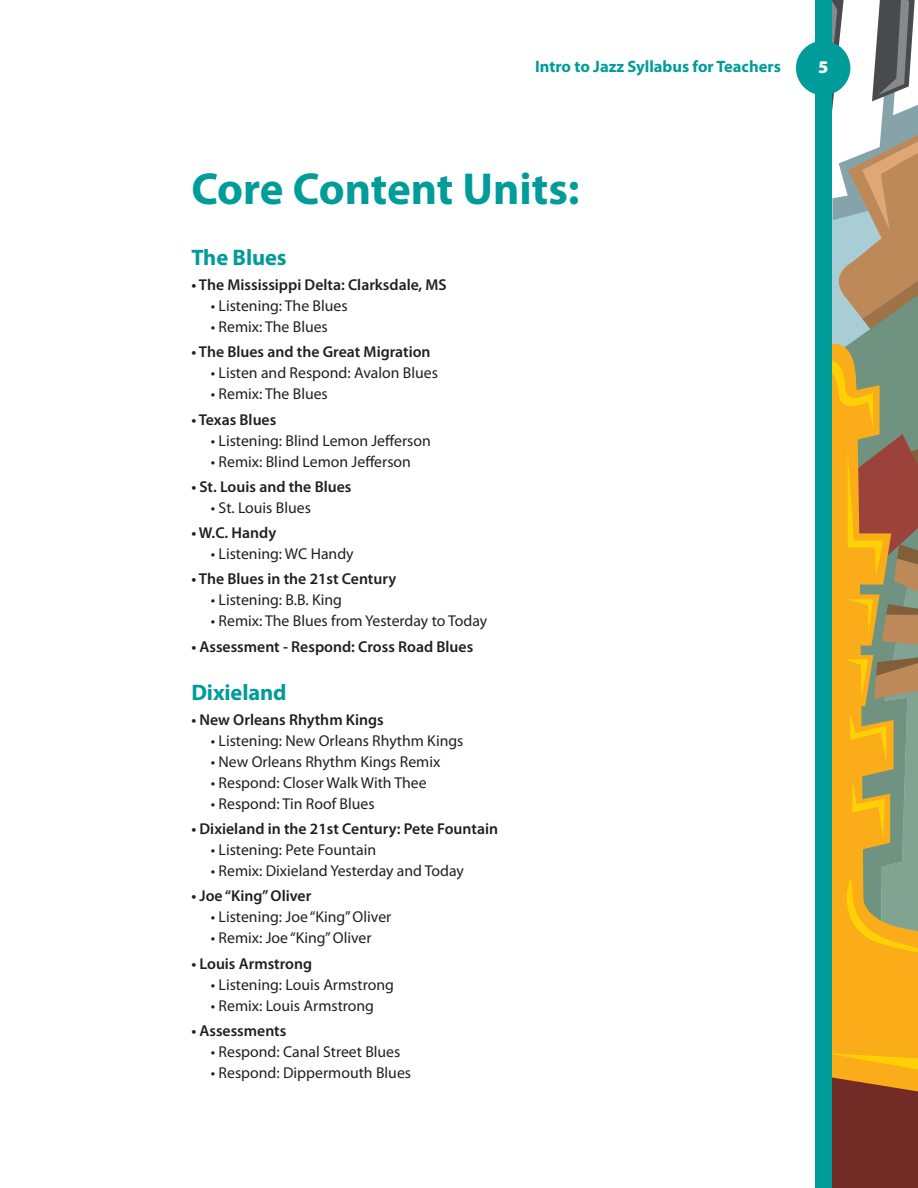
<style>
.page{position:relative;width:918px;height:1188px;background:#fff}
.page>*{position:absolute;margin:0;border:0;box-sizing:border-box;transform-origin:0 0}
.t1{font:700 45px "Myriad Pro";color:#009c99}
.t2{font:700 22.5px "Myriad Pro";letter-spacing:-.005em;color:#009c99}
.t3{font:900 18px "Myriad Pro";color:#fff}
.t4{font:700 16.5px "Myriad Pro";color:#009c99}
.t5{font:15.75px "Myriad Pro";color:#231f20}
.t6{font:600 15.75px "Myriad Pro";color:#231f20}
</style>
<div class="page">
<div style="left:816px;top:0;width:17px;height:1188px;background:#009c99"></div>
<svg style="left:833px;top:0;width:85px;height:1188px;background:#ba9756"></svg>
<div style="left:796px;top:41px;width:54px;height:54px;background:#009c99;border-radius:50%"></div>
<p class="t4" style="left:535px;top:56px;width:247px">Intro to Jazz Syllabus for Teachers</p>
<p class="t3" style="left:818px;top:55px;width:12px">5</p>
<h1 class="t1" style="left:191px;top:159px;width:390px">Core Content Units:</h1>
<h2 class="t2" style="left:191px;top:243px;width:97px">The Blues</h2>
<p class="t6" style="left:191px;top:275px;width:257px">• The Mississippi Delta: Clarksdale, MS</p>
<p class="t5" style="left:211px;top:296px;width:138px">• Listening: The Blues</p>
<p class="t5" style="left:211px;top:317px;width:119px">• Remix: The Blues</p>
<p class="t6" style="left:191px;top:342px;width:241px">• The Blues and the Great Migration</p>
<p class="t5" style="left:211px;top:363px;width:229px">• Listen and Respond: Avalon Blues</p>
<p class="t5" style="left:211px;top:384px;width:119px">• Remix: The Blues</p>
<p class="t6" style="left:191px;top:409px;width:87px">• Texas Blues</p>
<p class="t5" style="left:211px;top:431px;width:221px">• Listening: Blind Lemon Jeferson</p>
<p class="t5" style="left:211px;top:452px;width:202px">• Remix: Blind Lemon Jeferson</p>
<p class="t6" style="left:191px;top:476px;width:162px">• St. Louis and the Blues</p>
<p class="t5" style="left:211px;top:498px;width:102px">• St. Louis Blues</p>
<p class="t6" style="left:191px;top:523px;width:86px">• W.C. Handy</p>
<p class="t5" style="left:211px;top:544px;width:144px">• Listening: WC Handy</p>
<p class="t6" style="left:191px;top:569px;width:206px">• The Blues in the 21st Century</p>
<p class="t5" style="left:211px;top:590px;width:133px">• Listening: B.B. King</p>
<p class="t5" style="left:211px;top:611px;width:278px">• Remix: The Blues from Yesterday to Today</p>
<p class="t6" style="left:191px;top:636px;width:283px">• Assessment - Respond: Cross Road Blues</p>
<h2 class="t2" style="left:191px;top:677px;width:97px">Dixieland</h2>
<p class="t6" style="left:191px;top:710px;width:194px">• New Orleans Rhythm Kings</p>
<p class="t5" style="left:211px;top:731px;width:254px">• Listening: New Orleans Rhythm Kings</p>
<p class="t5" style="left:211px;top:752px;width:231px">• New Orleans Rhythm Kings Remix</p>
<p class="t5" style="left:211px;top:773px;width:217px">• Respond: Closer Walk With Thee</p>
<p class="t5" style="left:211px;top:794px;width:165px">• Respond: Tin Roof Blues</p>
<p class="t6" style="left:191px;top:819px;width:308px">• Dixieland in the 21st Century: Pete Fountain</p>
<p class="t5" style="left:211px;top:840px;width:167px">• Listening: Pete Fountain</p>
<p class="t5" style="left:211px;top:861px;width:255px">• Remix: Dixieland Yesterday and Today</p>
<p class="t6" style="left:191px;top:886px;width:122px">• Joe “King” Oliver</p>
<p class="t5" style="left:211px;top:907px;width:182px">• Listening: Joe “King” Oliver</p>
<p class="t5" style="left:211px;top:928px;width:162px">• Remix: Joe “King” Oliver</p>
<p class="t6" style="left:191px;top:953px;width:122px">• Louis Armstrong</p>
<p class="t5" style="left:211px;top:975px;width:185px">• Listening: Louis Armstrong</p>
<p class="t5" style="left:211px;top:996px;width:165px">• Remix: Louis Armstrong</p>
<p class="t6" style="left:191px;top:1020px;width:97px">• Assessments</p>
<p class="t5" style="left:211px;top:1042px;width:191px">• Respond: Canal Street Blues</p>
<p class="t5" style="left:211px;top:1063px;width:202px">• Respond: Dippermouth Blues</p>
</div>
